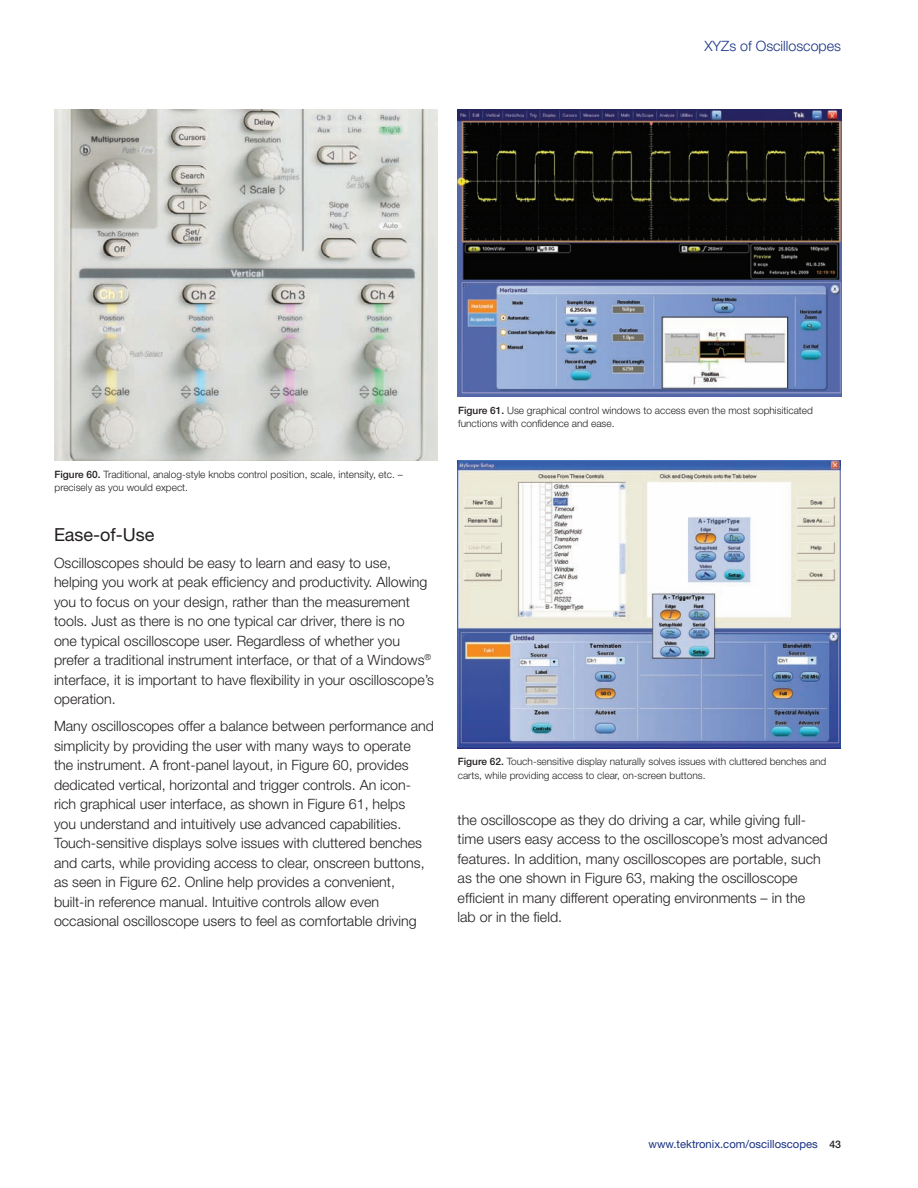
<style>
.page{position:relative;width:918px;height:1188px;background:#fff}
.page>*{position:absolute;margin:0;border:0;box-sizing:border-box;transform-origin:0 0}
.t1{font:18px "Helvetica Neue";color:#231f20}
.t2{font:300 14.25px/19.5px "Helvetica Neue";color:#231f20}
.t3{font:300 14.25px "Helvetica Neue";color:#183181}
.t4{font:11.25px "Helvetica Neue";color:#183181}
.t5{font:300 10.2px/13.5px "Helvetica Neue";color:#231f20}
.s1{font-weight:500}
.s2{font-weight:500;font-size:10.5px;color:#231f20}
</style>
<div class="page">
<img style="left:458px;top:109px;width:383px;height:288px">
<img style="left:458px;top:461px;width:383px;height:287px">
<img style="left:54px;top:109px;width:383px;height:352px">
<p class="t3" style="left:704px;top:38px;width:138px">XYZs of Oscilloscopes</p>
<p class="t5" style="left:55px;top:467px;width:350px"><span class="s1">Figure.60..</span>Traditional, analog-style knobs control position, scale, intensity, etc. – precisely as you would expect.</p>
<p class="t1" style="left:54px;top:524px;width:102px">Ease-of-Use</p>
<p class="t2" style="left:54px;top:553px;width:382px">Oscilloscopes should be easy to learn and easy to use, helping you work at peak efficiency and productivity. Allowing you to focus on your design, rather than the measurement tools. Just as there is no one typical car driver, there is no<br>one typical oscilloscope user. Regardless of whether you prefer a traditional instrument interface, or that of a Windows<sup>® </sup>interface, it is important to have flexibility in your oscilloscope’s operation.</p>
<p class="t2" style="left:54px;top:716px;width:382px">Many oscilloscopes offer a balance between performance and simplicity by providing the user with many ways to operate<br>the instrument. A front-panel layout, in Figure 60, provides dedicated vertical, horizontal and trigger controls. An icon&shy;rich graphical user interface, as shown in Figure 61, helps<br>you understand and intuitively use advanced capabilities.<br>Touch-sensitive displays solve issues with cluttered benches and carts, while providing access to clear, onscreen buttons, as seen in Figure 62. Online help provides a convenient, built-in reference manual. Intuitive controls allow even occasional oscilloscope users to feel as comfortable driving</p>
<p class="t5" style="left:458px;top:403px;width:356px"><span class="s1">Figure.61..</span>Use graphical control windows to access even the most sophisiticated functions with confidence and ease.</p>
<p class="t5" style="left:458px;top:755px;width:370px"><span class="s1">Figure.62..</span>Touch-sensitive display naturally solves issues with cluttered benches and carts, while providing access to clear, on-screen buttons.</p>
<p class="t2" style="left:458px;top:810px;width:372px">the oscilloscope as they do driving a car, while giving full&shy;time users easy access to the oscilloscope’s most advanced features. In addition, many oscilloscopes are portable, such as the one shown in Figure 63, making the oscilloscope efficient in many different operating environments – in the<br>lab or in the field.</p>
<p class="t4" style="left:649px;top:1138px;width:194px">www.tektronix.com/oscilloscopes <span class="s2">43</span></p>
</div>
